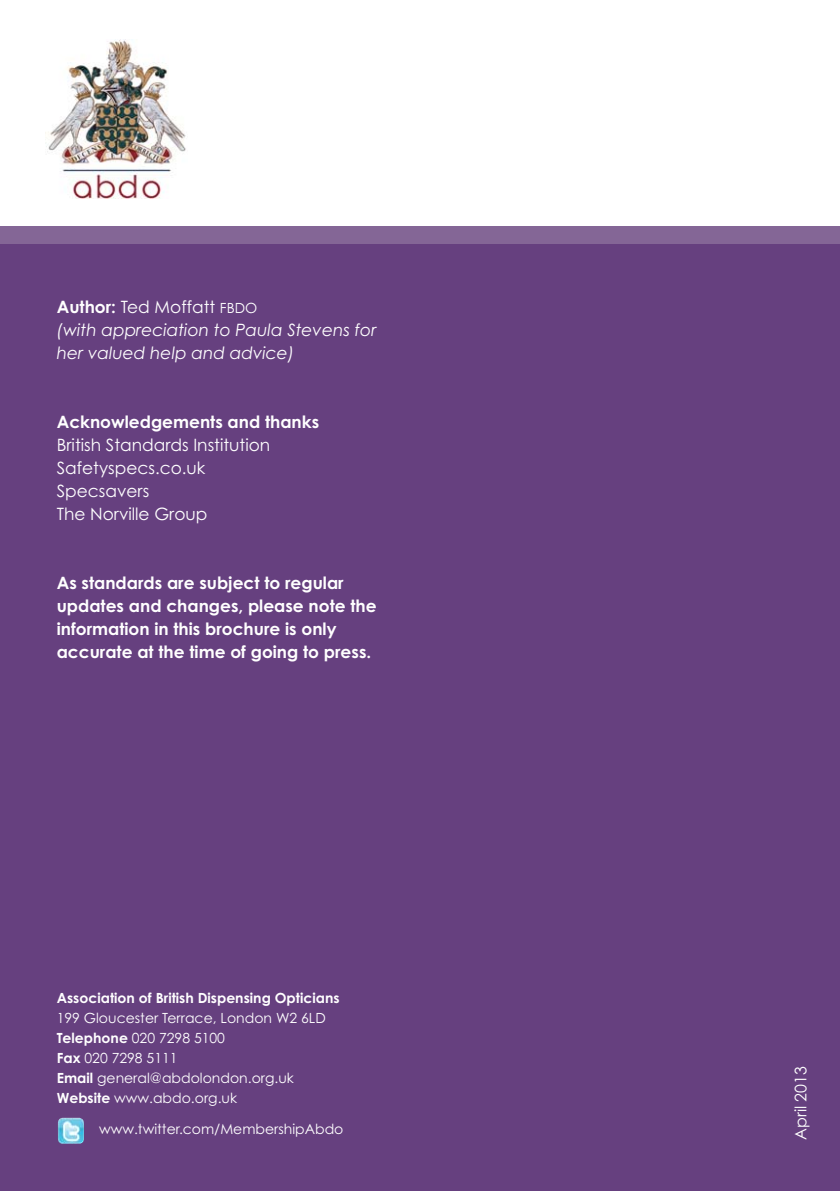
<style>
.page{position:relative;width:840px;height:1191px;background:#fff}
.page>*{position:absolute;margin:0;border:0;box-sizing:border-box;transform-origin:0 0}
.t1{font:700 17px/23px "Century Gothic";color:#fff}
.t2{font:italic 17px/23px "Century Gothic";color:#fff}
.t3{font:17px/23px "Century Gothic";color:#fff}
.t4{font:16px "Century Gothic";color:#fff}
.t5{font:14px/20px "Century Gothic";color:#fff}
.t6{font:700 14px "Century Gothic";color:#fff}
.s1{font-weight:700;font-style:normal}
.s2{font-style:normal}
.s3{font-style:normal;font-size:14px}
.s4{font-weight:700}
</style>
<div class="page">
<img style="left:45px;top:40px;width:141px;height:158px">
<div style="left:0;top:227px;width:839px;height:964px;background:#66407f"></div>
<div style="left:0;top:227px;width:839px;height:17px;background:#846696"></div>
<img style="left:58px;top:1117px;width:26px;height:26px;border-radius:5px">
<p class="t2" style="left:57px;top:297px;width:321px"><span class="s1">Author:</span> <span class="s2">Ted Moffatt</span> <span class="s3">FBDO<br></span>(with appreciation to Paula Stevens for her valued help and advice)</p>
<p class="t1" style="left:57px;top:412px;width:264px">Acknowledgements and thanks</p>
<p class="t3" style="left:57px;top:435px;width:215px">British Standards Institution<br>Safetyspecs.co.uk<br>Specsavers<br>The Norville Group</p>
<p class="t1" style="left:57px;top:573px;width:321px">As standards are subject to regular updates and changes, please note the information in this brochure is only accurate at the time of going to press.</p>
<p class="t6" style="left:57px;top:992px;width:284px">Association of British Dispensing Opticians</p>
<p class="t5" style="left:57px;top:1009px;width:270px">199 Gloucester Terrace, London W2 6LD<br><span class="s4">Telephone</span> 020 7298 5100<br><span class="s4">Fax</span> 020 7298 5111<br><span class="s4">Email</span> general@abdolondon.org.uk<br><span class="s4">Website</span> www.abdo.org.uk</p>
<p class="t5" style="left:99px;top:1120px;width:246px">www.twitter.com/MembershipAbdo</p>
<p class="t4" style="left:794px;top:1140px;width:75px;rotate:-90deg">April 2013</p>
</div>
